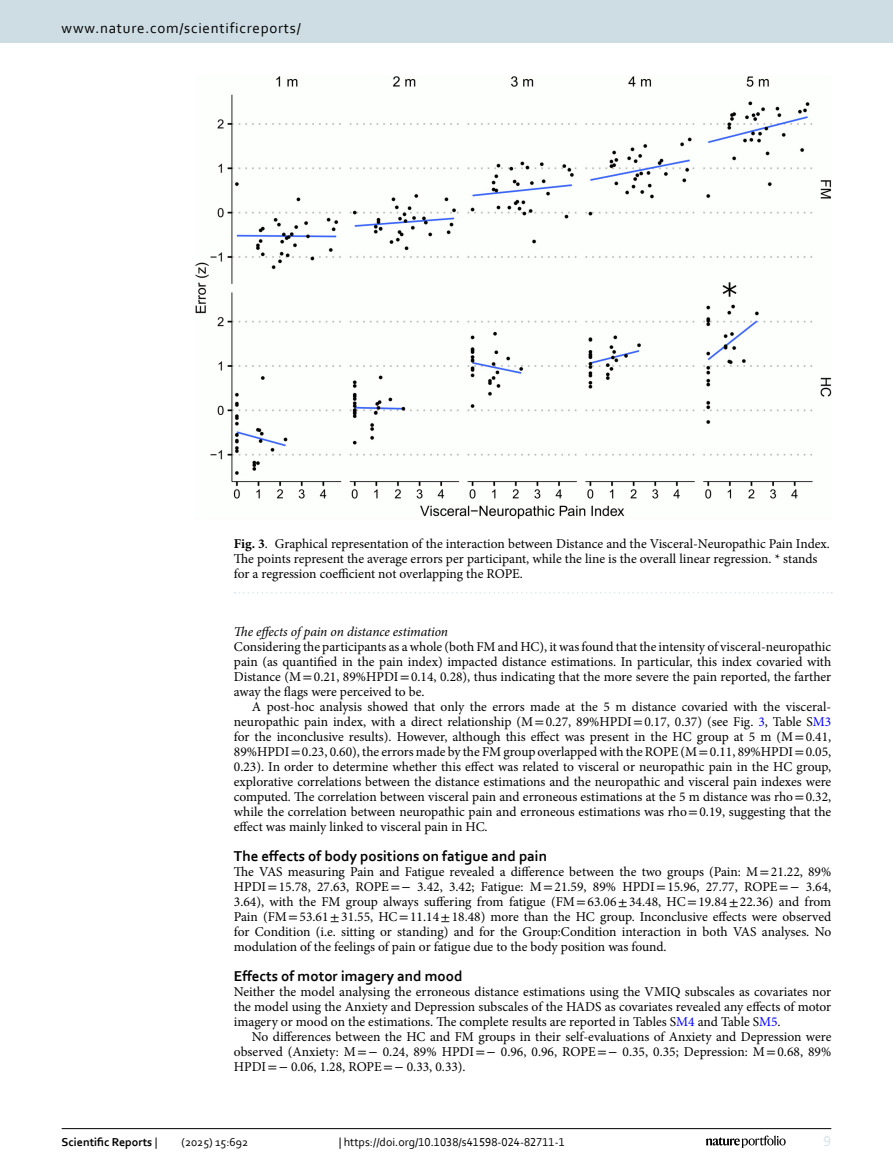
<style>
.page{position:relative;width:893px;height:1174px;background:#fff}
.page>*{position:absolute;margin:0;border:0;box-sizing:border-box;transform-origin:0 0}
.Head_2{font:700 15px "Corbel";color:#000}
.t1{font:15px "Corbel";letter-spacing:.05em;color:#000}
.t2{font:15px "Corbel";color:#d9e4eb}
.Body_Text{font:13.5px/15px "Minion Pro";color:#000;text-align:justify}
.Body_Text_Indent{font:13.5px/15px "Minion Pro";color:#000;text-align:justify}
.Figure_Caption{font:13.5px/15px "Minion Pro";color:#000}
.Head_3{font:italic 13.5px "Minion Pro";letter-spacing:-.01em;color:#000}
.t3{font:12px "Corbel";color:#000}
.t4{font:700 12px "Corbel";color:#000}
.s1{font-weight:700}
.s2{font-family:"STIX"}
.s3{color:#00f}
.s4{font-weight:400}
</style>
<div class="page">
<img style="left:195px;top:76px;width:636px;height:443px">
<svg style="left:235px;top:592px;width:597px;height:1px"></svg>
<hr style="left:62px;top:1128px;width:769px;height:1px;background:#000">
<svg style="left:706px;top:1135px;width:80px;height:12px"></svg>
<div style="left:0;top:0;width:893px;height:43px;background:#cedde4"></div>
<p class="t1" style="left:62px;top:18px;width:241px">www.nature.com/scientificreports/</p>
<p class="Figure_Caption" style="left:234px;top:536px;width:598px"><span class="s1">Fig. 3</span>. Graphical representation of the interaction between Distance and the Visceral-Neuropathic Pain Index.<br>The points represent the average errors per participant, while the line is the overall linear regression. * stands for a regression coefficient not overlapping the ROPE.</p>
<p class="Head_3" style="left:234px;top:622px;width:216px">The effects of pain on distance estimation</p>
<p class="Body_Text" style="left:234px;top:639px;width:599px">Considering the participants as a whole (both FM and HC), it was found that the intensity of visceral-neuropathic pain (as quantified in the pain index) impacted distance estimations. In particular, this index covaried with Distance (M<span class="s2">=</span>0.21, 89%HPDI<span class="s2">=</span>0.14, 0.28), thus indicating that the more severe the pain reported, the farther away the flags were perceived to be.</p>
<p class="Body_Text_Indent" style="left:234px;top:699px;width:599px;text-indent:18px">A post-hoc analysis showed that only the errors made at the 5 m distance covaried with the visceral&shy;neuropathic pain index, with a direct relationship (M<span class="s2">=</span>0.27, 89%HPDI<span class="s2">=</span>0.17, 0.37) (see Fig. <span class="s3">3</span>, Table S<span class="s3">M3 </span>for the inconclusive results). However, although this effect was present in the HC group at 5 m (M<span class="s2">=</span>0.41, 89%HPDI<span class="s2">=</span>0.23, 0.60), the errors made by the FM group overlapped with the ROPE (M<span class="s2">=</span>0.11, 89%HPDI<span class="s2">=</span>0.05, 0.23). In order to determine whether this effect was related to visceral or neuropathic pain in the HC group, explorative correlations between the distance estimations and the neuropathic and visceral pain indexes were computed. The correlation between visceral pain and erroneous estimations at the 5 m distance was rho<span class="s2">=</span>0.32, while the correlation between neuropathic pain and erroneous estimations was rho<span class="s2">=</span>0.19, suggesting that the effect was mainly linked to visceral pain in HC.</p>
<p class="Head_2" style="left:234px;top:846px;width:315px">The effects of body positions on fatigue and pain</p>
<p class="Body_Text" style="left:234px;top:864px;width:599px">The VAS measuring Pain and Fatigue revealed a difference between the two groups (Pain: M<span class="s2">=</span>21.22, 89% HPDI<span class="s2">=</span>15.78, 27.63, ROPE<span class="s2">=−</span> 3.42, 3.42; Fatigue: M<span class="s2">=</span>21.59, 89% HPDI<span class="s2">=</span>15.96, 27.77, ROPE<span class="s2">=−</span> 3.64, 3.64), with the FM group always suffering from fatigue (FM<span class="s2">=</span>63.06<span class="s2">±</span>34.48, HC<span class="s2">=</span>19.84<span class="s2">±</span>22.36) and from Pain (FM<span class="s2">=</span>53.61<span class="s2">±</span>31.55, HC<span class="s2">=</span>11.14<span class="s2">±</span>18.48) more than the HC group. Inconclusive effects were observed for Condition (i.e. sitting or standing) and for the Group:Condition interaction in both VAS analyses. No modulation of the feelings of pain or fatigue due to the body position was found.</p>
<p class="Head_2" style="left:234px;top:966px;width:230px">Effects of motor imagery and mood</p>
<p class="Body_Text" style="left:234px;top:984px;width:599px">Neither the model analysing the erroneous distance estimations using the VMIQ subscales as covariates nor the model using the Anxiety and Depression subscales of the HADS as covariates revealed any effects of motor imagery or mood on the estimations. The complete results are reported in Tables S<span class="s3">M4</span> and Table S<span class="s3">M5</span>.</p>
<p class="Body_Text_Indent" style="left:234px;top:1029px;width:599px;text-indent:18px">No differences between the HC and FM groups in their self-evaluations of Anxiety and Depression were observed (Anxiety: M<span class="s2">=−</span> 0.24, 89% HPDI<span class="s2">=−</span> 0.96, 0.96, ROPE<span class="s2">=−</span> 0.35, 0.35; Depression: M<span class="s2">=</span>0.68, 89% HPDI<span class="s2">=−</span> 0.06, 1.28, ROPE<span class="s2">=−</span> 0.33, 0.33).</p>
<p class="t4" style="left:62px;top:1134px;width:97px">Scientific Reports <span class="s4">|</span></p>
<p class="t3" style="left:181px;top:1134px;width:68px">(2025) 15:692</p>
<p class="t3" style="left:339px;top:1134px;width:228px">| https://doi.org/10.1038/s41598-024-82711-1</p>
<p class="t2" style="left:824px;top:1132px;width:9px">9</p>
</div>
